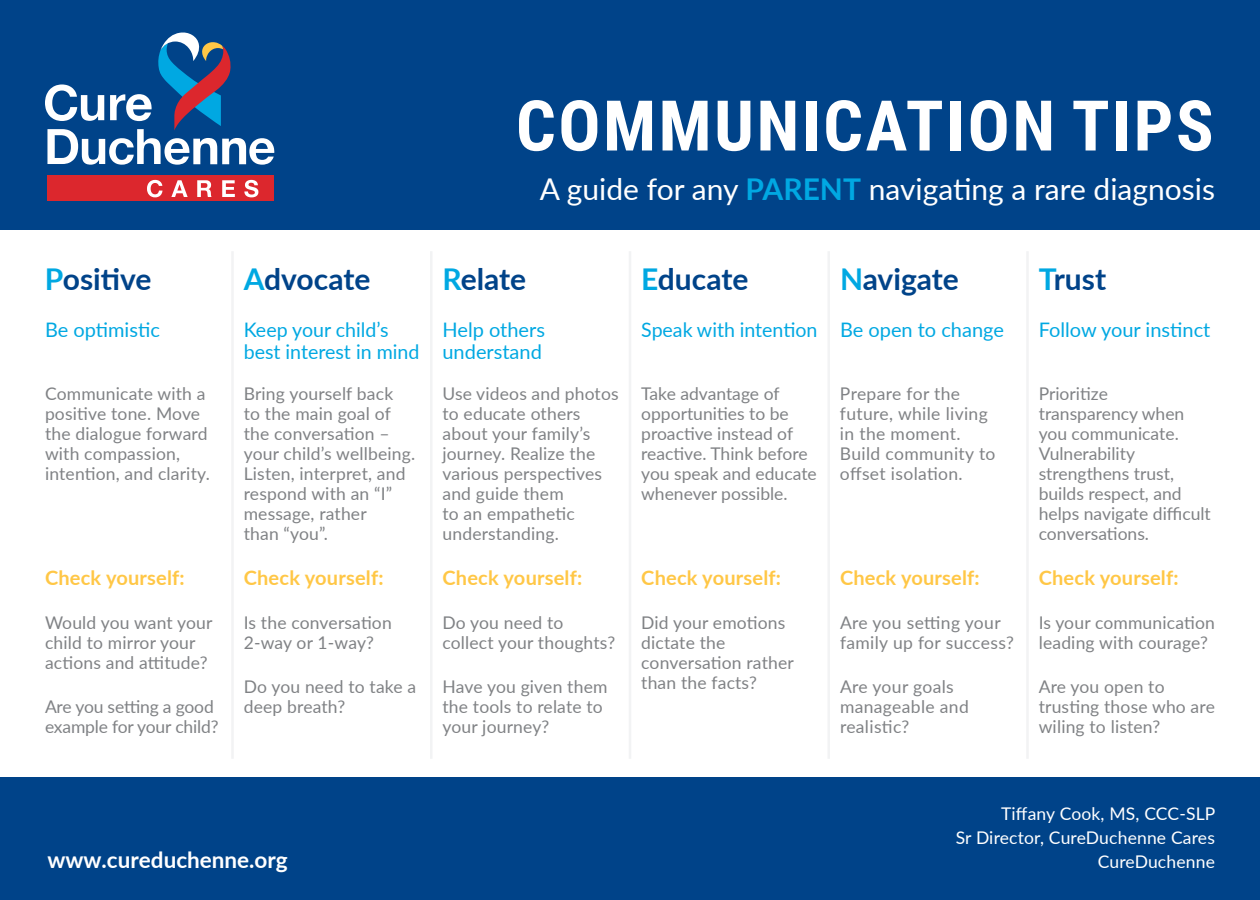
<style>
.page{position:relative;width:1260px;height:900px;background:#fff}
.page>*{position:absolute;margin:0;border:0;box-sizing:border-box;transform-origin:0 0}
.t1{font:700 70px "Roboto Condensed";letter-spacing:.035em;color:#fff}
.t2{font:30px "Lato";color:#fff}
.t3{font:700 30px "Lato";color:#004389}
.t4{font:700 22.5px "Lato";color:#fff}
.t5{font:20px/22.5px "Lato";color:#00a8e2}
.t6{font:700 20px "Lato";letter-spacing:.01em;color:#ffc746}
.t7{font:17.5px/20px "Lato";letter-spacing:.01em;color:#808285}
.t8{font:17.5px "Lato";letter-spacing:.01em;color:#fff}
.t9{font:17.5px/20px "Lato";letter-spacing:-.01em;color:#808285}
.s1{color:#00a8e2}
.s2{font-weight:700;color:#00a8e2}
</style>
<div class="page">
<div style="left:0;top:778px;width:1260px;height:122px;background:#004389"></div>
<div style="left:0;top:0;width:1260px;height:230px;background:#004389"></div>
<svg style="left:45px;top:32px;width:229px;height:133px"></svg>
<div style="left:47px;top:175px;width:227px;height:25px;background:#dc272d"></div>
<svg style="left:147px;top:180px;width:16px;height:17px"></svg>
<svg style="left:171px;top:180px;width:17px;height:17px"></svg>
<svg style="left:197px;top:180px;width:15px;height:17px"></svg>
<svg style="left:222px;top:180px;width:13px;height:17px"></svg>
<svg style="left:244px;top:180px;width:14px;height:17px"></svg>
<hr style="left:231px;top:251px;width:3px;height:508px;background:#f2f3f4">
<hr style="left:430px;top:251px;width:2px;height:508px;background:#f2f3f4">
<hr style="left:629px;top:251px;width:2px;height:508px;background:#f2f3f4">
<hr style="left:828px;top:251px;width:2px;height:508px;background:#f2f3f4">
<hr style="left:1026px;top:251px;width:3px;height:508px;background:#f2f3f4">
<p class="t3" style="left:45px;top:257px;width:108px"><span class="s1">P</span>ositive</p>
<p class="t5" style="left:45px;top:317px;width:116px">Be optimistic</p>
<p class="t3" style="left:244px;top:257px;width:128px"><span class="s1">A</span>dvocate</p>
<p class="t5" style="left:244px;top:317px;width:177px">Keep your child’s best interest in mind</p>
<p class="t1" style="left:516px;top:77px;width:699px">COMMUNICATION TIPS</p>
<p class="t2" style="left:540px;top:168px;width:677px">A guide for any <span class="s2">PARENT</span> navigating a rare diagnosis</p>
<p class="t3" style="left:442px;top:257px;width:85px"><span class="s1">R</span>elate</p>
<p class="t5" style="left:442px;top:317px;width:104px">Help others understand</p>
<p class="t3" style="left:641px;top:257px;width:109px"><span class="s1">E</span>ducate</p>
<p class="t5" style="left:641px;top:317px;width:178px">Speak with intention</p>
<p class="t3" style="left:840px;top:257px;width:120px"><span class="s1">N</span>avigate</p>
<p class="t5" style="left:840px;top:317px;width:166px">Be open to change</p>
<p class="t3" style="left:1039px;top:257px;width:69px"><span class="s1">T</span>rust</p>
<p class="t5" style="left:1039px;top:317px;width:173px">Follow your instinct</p>
<p class="t7" style="left:45px;top:383px;width:166px">Communicate with a positive tone. Move the dialogue forward with compassion, intention, and clarity.</p>
<p class="t7" style="left:244px;top:383px;width:173px">Bring yourself back<br>to the main goal of the conversation – your child’s wellbeing.<br>Listen, interpret, and respond with an “I” message, rather<br>than “you”.</p>
<p class="t7" style="left:442px;top:383px;width:178px">Use videos and photos to educate others about your family’s journey. Realize the various perspectives and guide them<br>to an empathetic understanding.</p>
<p class="t7" style="left:641px;top:383px;width:177px">Take advantage of opportunities to be proactive instead of reactive. Think before you speak and educate whenever possible.</p>
<p class="t7" style="left:840px;top:383px;width:157px">Prepare for the future, while living in the moment.<br>Build community to offset isolation.</p>
<p class="t7" style="left:1039px;top:383px;width:174px">Prioritize transparency when you communicate.<br>Vulnerability strengthens trust, builds respect, and helps navigate difficult conversations.</p>
<p class="t6" style="left:45px;top:563px;width:141px">Check yourself:</p>
<p class="t7" style="left:45px;top:612px;width:169px">Would you want your child to mirror your actions and attitude?</p>
<p class="t9" style="left:45px;top:696px;width:175px">Are you setting a good example for your child?</p>
<p class="t6" style="left:244px;top:563px;width:141px">Check yourself:</p>
<p class="t7" style="left:244px;top:612px;width:150px">Is the conversation<br>2-way or 1-way?</p>
<p class="t7" style="left:244px;top:676px;width:174px">Do you need to take a deep breath?</p>
<p class="t6" style="left:442px;top:563px;width:141px">Check yourself:</p>
<p class="t7" style="left:442px;top:612px;width:174px">Do you need to collect your thoughts?</p>
<p class="t7" style="left:442px;top:676px;width:166px">Have you given them the tools to relate to your journey?</p>
<p class="t6" style="left:641px;top:563px;width:141px">Check yourself:</p>
<p class="t7" style="left:641px;top:612px;width:154px">Did your emotions dictate the conversation rather than the facts?</p>
<p class="t6" style="left:840px;top:563px;width:141px">Check yourself:</p>
<p class="t7" style="left:840px;top:612px;width:175px">Are you setting your family up for success?</p>
<p class="t7" style="left:840px;top:676px;width:130px">Are your goals manageable and realistic?</p>
<p class="t6" style="left:1039px;top:563px;width:141px">Check yourself:</p>
<p class="t7" style="left:1039px;top:612px;width:178px">Is your communication leading with courage?</p>
<p class="t7" style="left:1039px;top:676px;width:178px">Are you open to trusting those who are wiling to listen?</p>
<p class="t4" style="left:48px;top:843px;width:242px">www.cureduchenne.org</p>
<p class="t8" style="left:1001px;top:801px;width:216px">Tiffany Cook, MS, CCC-SLP</p>
<p class="t8" style="left:956px;top:825px;width:261px">Sr Director, CureDuchenne Cares</p>
<p class="t8" style="left:1098px;top:849px;width:119px">CureDuchenne</p>
</div>
